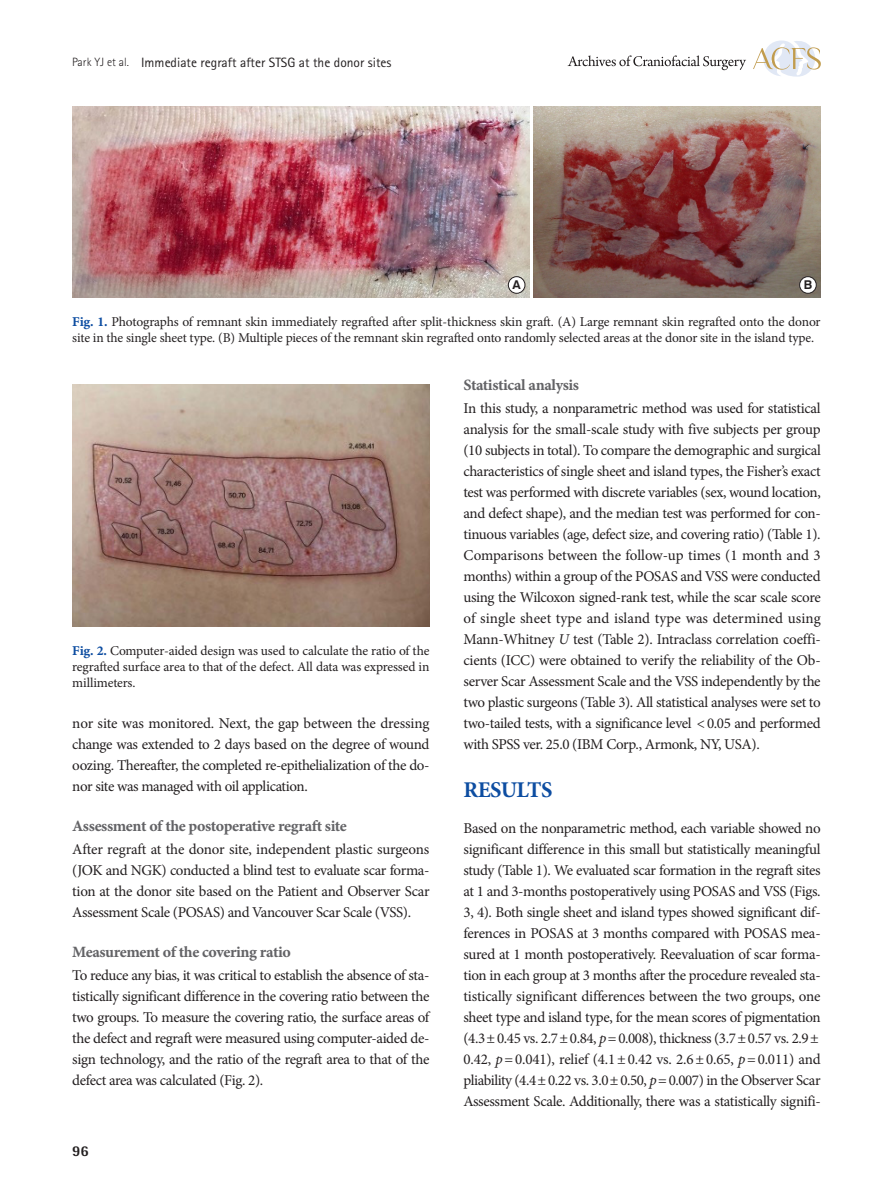
<style>
.page{position:relative;width:893px;height:1191px;background:#fff}
.page>*{position:absolute;margin:0;border:0;box-sizing:border-box;transform-origin:0 0}
.대제목{font:700 22.5px "Minion Pro";letter-spacing:-.025em;color:#0d4da1}
.중제목{font:15.75px "Minion Pro Bold Capt";letter-spacing:-.025em;color:#636366}
.본문_0{font:15px/21px "Minion Pro";letter-spacing:-.025em;color:#231f20;text-align:justify}
.t1{font:800 15px "Rotis Semi Sans Std";color:#231f20}
.표그림제목{font:13.5px/16.2px "Minion Pro";letter-spacing:-.01em;color:#231f20;text-align:justify}
.t2{font:13.5px "Rotis Sans Serif Std";color:#231f20}
.t3{font:700 12.15px "Swiss 721 BT";color:#231f20}
.s1{font-weight:300;font-size:12px}
.s2{font-family:"Minion Pro Bold Capt";color:#0d4da1}
.s3{font-style:italic}
</style>
<div class="page">
<svg style="left:753px;top:40px;width:68px;height:37px"></svg>
<svg style="left:568px;top:55px;width:178px;height:15px"></svg>
<img style="left:72px;top:384px;width:357px;height:242px">
<img style="left:72px;top:106px;width:457px;height:192px">
<img style="left:534px;top:106px;width:287px;height:192px">
<div style="left:508px;top:277px;width:17px;height:16px;background:#fff;border-radius:50%"></div>
<div style="left:508px;top:276px;width:17px;height:17px;border:1px solid #231f20;border-radius:50%"></div>
<div style="left:800px;top:277px;width:16px;height:16px;background:#fff;border-radius:50%"></div>
<div style="left:799px;top:276px;width:17px;height:17px;border:1px solid #231f20;border-radius:50%"></div>
<p class="t2" style="left:72px;top:54px;width:321px"><span class="s1">Park YJ et al.</span> Immediate regraft after STSG at the donor sites</p>
<p class="t3" style="left:512px;top:277px;width:10px">A</p>
<p class="t3" style="left:804px;top:277px;width:10px">B</p>
<p class="표그림제목" style="left:72px;top:313px;width:750px"><span class="s2">Fig. 1.</span> Photographs of remnant skin immediately regrafted after split-thickness skin graft. (A) Large remnant skin regrafted onto the donor site in the single sheet type. (B) Multiple pieces of the remnant skin regrafted onto randomly selected areas at the donor site in the island type.</p>
<p class="표그림제목" style="left:72px;top:642px;width:359px"><span class="s2">Fig. 2.</span> Computer-aided design was used to calculate the ratio of the regrafted surface area to that of the defect. All data was expressed in millimeters.</p>
<p class="본문_0" style="left:72px;top:712px;width:359px">nor site was monitored. Next, the gap between the dressing change was extended to 2 days based on the degree of wound oozing. Thereafter, the completed re-epithelialization of the do&shy;nor site was managed with oil application.</p>
<p class="중제목" style="left:72px;top:815px;width:276px">Assessment of the postoperative regraft site</p>
<p class="본문_0" style="left:72px;top:838px;width:359px">After regraft at the donor site, independent plastic surgeons (JOK and NGK) conducted a blind test to evaluate scar forma&shy;tion at the donor site based on the Patient and Observer Scar Assessment Scale (POSAS) and Vancouver Scar Scale (VSS).</p>
<p class="중제목" style="left:72px;top:941px;width:220px">Measurement of the covering ratio</p>
<p class="본문_0" style="left:72px;top:964px;width:359px">To reduce any bias, it was critical to establish the absence of sta&shy;tistically significant difference in the covering ratio between the two groups. To measure the covering ratio, the surface areas of the defect and regraft were measured using computer-aided de&shy;sign technology, and the ratio of the regraft area to that of the defect area was calculated (Fig. 2).</p>
<p class="t1" style="left:72px;top:1141px;width:18px">96</p>
<p class="중제목" style="left:463px;top:374px;width:117px">Statistical analysis</p>
<p class="본문_0" style="left:463px;top:397px;width:359px">In this study, a nonparametric method was used for statistical analysis for the small-scale study with five subjects per group (10 subjects in total). To compare the demographic and surgical characteristics of single sheet and island types, the Fisher’s exact test was performed with discrete variables (sex, wound location, and defect shape), and the median test was performed for con&shy;tinuous variables (age, defect size, and covering ratio) (Table 1).<br>Comparisons between the follow-up times (1 month and 3 months) within a group of the POSAS and VSS were conducted using the Wilcoxon signed-rank test, while the scar scale score of single sheet type and island type was determined using Mann-Whitney <span class="s3">U</span> test (Table 2). Intraclass correlation coeffi&shy;cients (ICC) were obtained to verify the reliability of the Ob&shy;server Scar Assessment Scale and the VSS independently by the two plastic surgeons (Table 3). All statistical analyses were set to two-tailed tests, with a significance level &lt; 0.05 and performed with SPSS ver. 25.0 (IBM Corp., Armonk, NY, USA).</p>
<p class="대제목" style="left:463px;top:774px;width:90px">RESULTS</p>
<p class="본문_0" style="left:463px;top:817px;width:359px;text-align:left">Based on the nonparametric method, each variable showed no significant difference in this small but statistically meaningful study (Table 1). We evaluated scar formation in the regraft sites at 1 and 3-months postoperatively using POSAS and VSS (Figs.<br>3, 4). Both single sheet and island types showed significant dif&shy;ferences in POSAS at 3 months compared with POSAS mea&shy;sured at 1 month postoperatively. Reevaluation of scar forma&shy;tion in each group at 3 months after the procedure revealed sta&shy;tistically significant differences between the two groups, one sheet type and island type, for the mean scores of pigmentation (4.3± 0.45 vs. 2.7± 0.84, <span class="s3">p</span>= 0.008), thickness (3.7± 0.57 vs. 2.9± 0.42, <span class="s3">p</span>= 0.041), relief (4.1 ± 0.42 vs. 2.6 ± 0.65, <span class="s3">p</span>= 0.011) and pliability (4.4± 0.22 vs. 3.0± 0.50, <span class="s3">p</span>= 0.007) in the Observer Scar Assessment Scale. Additionally, there was a statistically signifi-</p>
</div>
